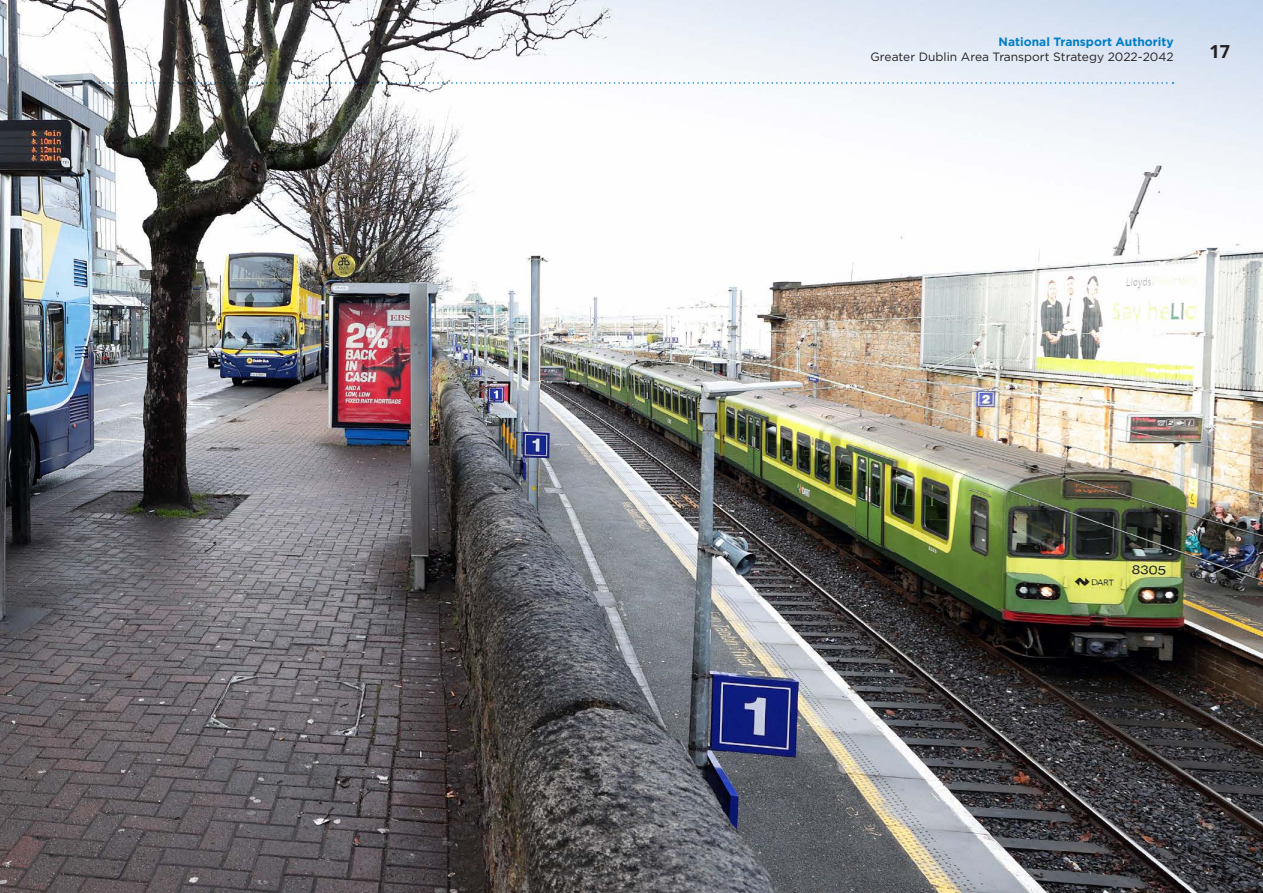
<style>
.page{position:relative;width:1263px;height:893px;background:#fff}
.page>*{position:absolute;margin:0;border:0;box-sizing:border-box;transform-origin:0 0}
.t1{font:700 18px "Open Sans";color:#231f20}
.t2{font:12px "Gotham Pro";color:#231f20}
.t3{font:700 12px "Gotham Pro";color:#007ec5}
</style>
<div class="page">
<img style="left:0;top:0;width:1263px;height:893px">
<svg style="left:90px;top:82px;width:1083px;height:2px"></svg>
<p class="t3" style="left:999px;top:35px;width:177px">National Transport Authority</p>
<p class="t2" style="left:870px;top:50px;width:305px">Greater Dublin Area Transport Strategy 2022-2042</p>
<h1 class="t1" style="left:1209px;top:39px;width:22px">17</h1>
</div>
